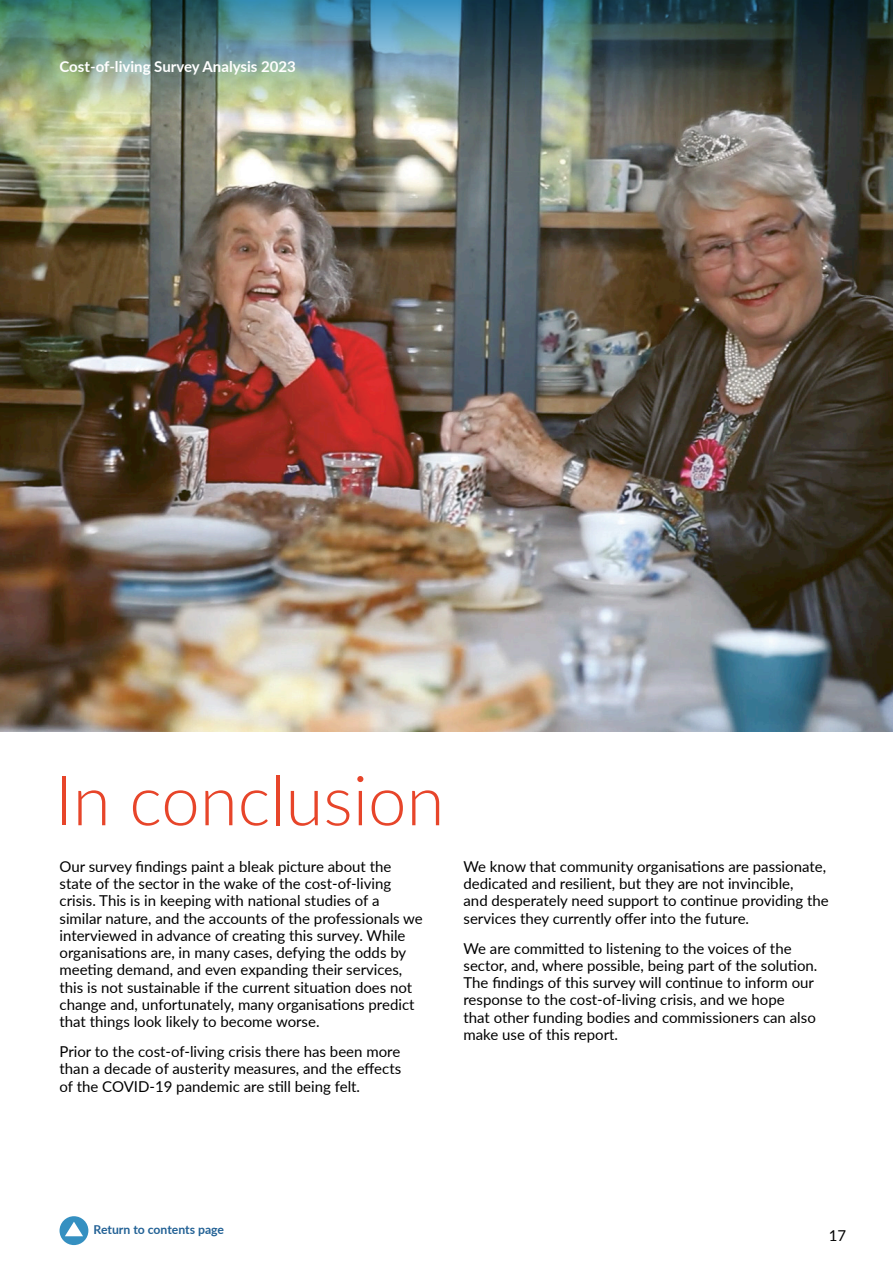
<style>
.page{position:relative;width:893px;height:1263px;background:#fff}
.page>*{position:absolute;margin:0;border:0;box-sizing:border-box;transform-origin:0 0}
.Chapter_Heading{font:300 69px "Lato";color:#e7452a}
.Bodytext_LATO{font:15px/17.2px "Lato";color:#000}
.Bodytext_LATO-2{font:700 15px "Lato";color:#fff}
.t1{font:700 12.15px "Lato";color:#226195}
</style>
<div class="page">
<div style="left:60px;top:1216px;width:28px;height:29px;background:#3590c1;border-radius:50%"></div>
<svg style="left:65px;top:1222px;width:18px;height:14px"></svg>
<img style="left:0;top:117px;width:893px;height:614px">
<img style="left:0;top:0;width:893px;height:117px">
<p class="Bodytext_LATO-2" style="left:60px;top:55px;width:238px">Cost-of-living Survey Analysis 2023</p>
<p class="Chapter_Heading" style="left:55px;top:752px;width:391px">In conclusion</p>
<p class="Bodytext_LATO" style="left:60px;top:857px;width:365px">Our survey findings paint a bleak picture about the state of the sector in the wake of the cost-of-living crisis. This is in keeping with national studies of a similar nature, and the accounts of the professionals we interviewed in advance of creating this survey. While organisations are, in many cases, defying the odds by meeting demand, and even expanding their services, this is not sustainable if the current situation does not change and, unfortunately, many organisations predict that things look likely to become worse.</p>
<p class="Bodytext_LATO" style="left:60px;top:1042px;width:343px;text-align:justify">Prior to the cost-of-living crisis there has been more than a decade of austerity measures, and the effects of the COVID-19 pandemic are still being felt.</p>
<p class="Bodytext_LATO" style="left:463px;top:857px;width:367px">We know that community organisations are passionate, dedicated and resilient, but they are not invincible,<br>and desperately need support to continue providing the services they currently offer into the future.</p>
<p class="Bodytext_LATO" style="left:463px;top:939px;width:355px">We are committed to listening to the voices of the sector, and, where possible, being part of the solution.<br>The findings of this survey will continue to inform our response to the cost-of-living crisis, and we hope<br>that other funding bodies and commissioners can also make use of this report.</p>
<p class="t1" style="left:94px;top:1220px;width:132px">Return to contents page</p>
<p class="Bodytext_LATO" style="left:829px;top:1226px;width:19px">17</p>
</div>
